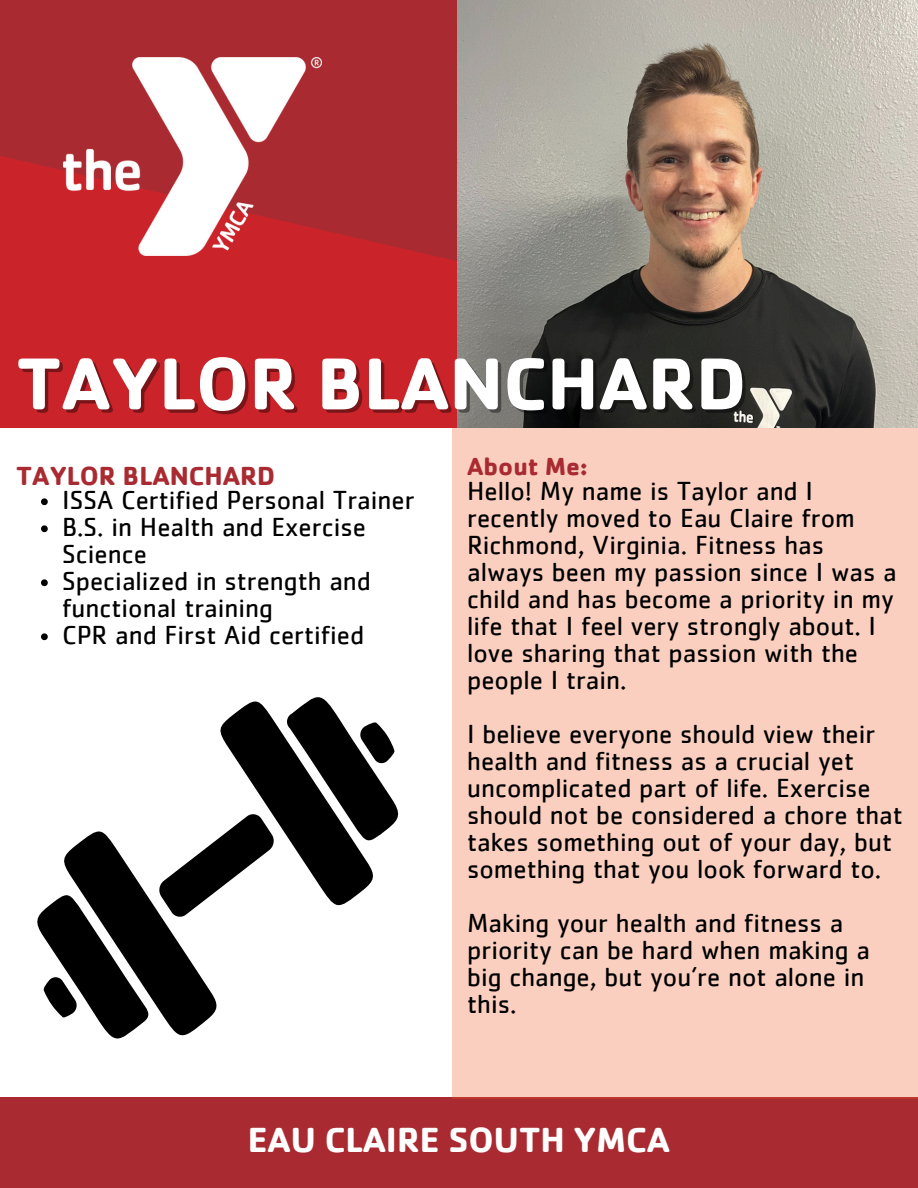
<style>
.page{position:relative;width:918px;height:1188px;background:#a92b31}
.page>*{position:absolute;margin:0;border:0;box-sizing:border-box;transform-origin:0 0}
.t1{font:700 76.05px "Cachet";color:#fff}
.t2{font:700 36px "Cachet";color:#fff}
.t3{font:27px/27px "Cachet";color:#000}
.t4{font:700 27px "Cachet";color:#a92b31}
.t5{font:700 25.5px "Cachet";color:#a92b31}
</style>
<div class="page">
<svg style="left:0;top:156px;width:457px;height:272px;background:#c5242a"></svg>
<img style="left:457px;top:0;width:461px;height:428px">
<div style="left:0;top:428px;width:435px;height:668px;background:#fff"></div>
<div style="left:413px;top:428px;width:505px;height:668px;background:#fff"></div>
<div style="left:453px;top:428px;width:465px;height:670px;background:#facfbf"></div>
<img style="left:63px;top:57px;width:259px;height:198px">
<svg style="left:37px;top:697px;width:362px;height:342px"></svg>
<svg style="left:41px;top:498px;width:7px;height:7px"></svg>
<svg style="left:41px;top:525px;width:7px;height:7px"></svg>
<svg style="left:41px;top:579px;width:7px;height:7px"></svg>
<svg style="left:41px;top:633px;width:7px;height:7px"></svg>
<p class="t1" style="left:16px;top:334px;width:732px">TAYLOR BLANCHARD</p>
<p class="t4" style="left:16px;top:458px;width:260px">TAYLOR BLANCHARD</p>
<p class="t3" style="left:62px;top:487px;width:354px">ISSA Certified Personal Trainer<br>B.S. in Health and Exercise<br>Science<br>Specialized in strength and functional training<br>CPR and First Aid certified</p>
<p class="t5" style="left:467px;top:450px;width:122px">About Me:</p>
<p class="t3" style="left:467px;top:479px;width:431px">Hello! My name is Taylor and I recently moved to Eau Claire from<br>Richmond, Virginia. Fitness has always been my passion since I was a child and has become a priority in my life that I feel very strongly about. I love sharing that passion with the people I train.</p>
<p class="t3" style="left:467px;top:722px;width:437px">I believe everyone should view their health and fitness as a crucial yet uncomplicated part of life. Exercise should not be considered a chore that takes something out of your day, but something that you look forward to.</p>
<p class="t3" style="left:467px;top:911px;width:405px">Making your health and fitness a priority can be hard when making a big change, but you’re not alone in this.</p>
<p class="t2" style="left:248px;top:1116px;width:424px">EAU CLAIRE SOUTH YMCA</p>
</div>
